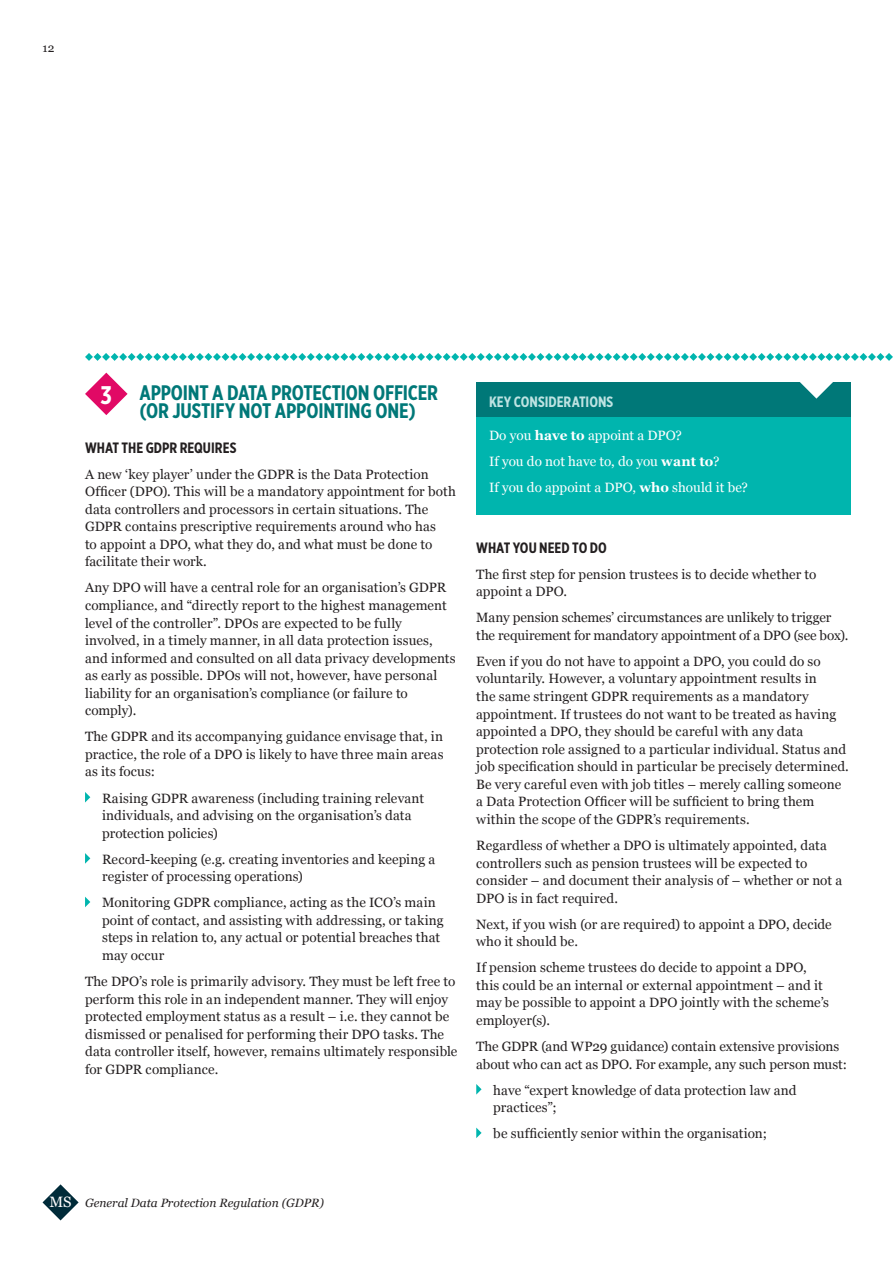
<style>
.page{position:relative;width:893px;height:1263px;background:#fff}
.page>*{position:absolute;margin:0;border:0;box-sizing:border-box;transform-origin:0 0}
.t1{font:700 21px/17.9px "Gotham X Narrow";letter-spacing:-.01em;color:#007878}
.t2{font:700 15px "Gotham X Narrow";color:#231f20}
.t3{font:700 15px "Gotham X Narrow";color:#bee3e2}
.t4{font:13.5px/17.5px "Georgia";letter-spacing:.005em;color:#231f20}
.t5{font:13.5px/26.1px "Georgia";color:#fff}
.t6{font:italic 12px "Georgia";color:#231f20}
.t7{font:12px "Georgia";color:#231f20}
.s1{font-size:25.5px;color:#fff}
.s2{font-weight:700}
.s3{font-style:normal;font-size:15px;color:#fff}
</style>
<div class="page">
<div style="left:476px;top:383px;width:374px;height:131px;background:#00b5ae"></div>
<div style="left:476px;top:383px;width:374px;height:34px;background:#007878"></div>
<svg style="left:85px;top:353px;width:808px;height:62px"></svg>
<svg style="left:85px;top:792px;width:5px;height:10px"></svg>
<svg style="left:85px;top:853px;width:5px;height:11px"></svg>
<svg style="left:85px;top:897px;width:5px;height:10px"></svg>
<svg style="left:476px;top:1084px;width:6px;height:10px"></svg>
<svg style="left:476px;top:1127px;width:6px;height:11px"></svg>
<svg style="left:43px;top:1184px;width:36px;height:36px"></svg>
<p class="t7" style="left:43px;top:41px;width:13px">12</p>
<h1 class="t1" style="left:140px;top:384px;width:300px;text-indent:-39px"><span class="s1">3</span> APPOINT A DATA PROTECTION OFFICER (OR JUSTIFY NOT APPOINTING ONE)</h1>
<p class="t2" style="left:85px;top:438px;width:153px">WHAT THE GDPR REQUIRES</p>
<p class="t4" style="left:85px;top:465px;width:372px">A new ‘key player’ under the GDPR is the Data Protection Officer (DPO). This will be a mandatory appointment for both data controllers and processors in certain situations. The GDPR contains prescriptive requirements around who has<br>to appoint a DPO, what they do, and what must be done to facilitate their work.</p>
<p class="t4" style="left:85px;top:579px;width:372px">Any DPO will have a central role for an organisation’s GDPR compliance, and “directly report to the highest management level of the controller”. DPOs are expected to be fully involved, in a timely manner, in all data protection issues, and informed and consulted on all data privacy developments as early as possible. DPOs will not, however, have personal liability for an organisation’s compliance (or failure to comply).</p>
<p class="t4" style="left:85px;top:728px;width:360px;text-align:justify">The GDPR and its accompanying guidance envisage that, in practice, the role of a DPO is likely to have three main areas as its focus:</p>
<p class="t4" style="left:102px;top:789px;width:324px">Raising GDPR awareness (including training relevant individuals, and advising on the organisation’s data protection policies)</p>
<p class="t4" style="left:102px;top:850px;width:335px">Record-keeping (e.g. creating inventories and keeping a register of processing operations)</p>
<p class="t4" style="left:102px;top:894px;width:343px">Monitoring GDPR compliance, acting as the ICO’s main point of contact, and assisting with addressing, or taking steps in relation to, any actual or potential breaches that may occur</p>
<p class="t4" style="left:85px;top:972px;width:374px">The DPO’s role is primarily advisory. They must be left free to perform this role in an independent manner. They will enjoy protected employment status as a result – i.e. they cannot be dismissed or penalised for performing their DPO tasks. The data controller itself, however, remains ultimately responsible for GDPR compliance.</p>
<p class="t3" style="left:489px;top:393px;width:126px">KEY CONSIDERATIONS</p>
<p class="t5" style="left:489px;top:422px;width:261px">Do you <span class="s2">have to</span> appoint a DPO?<br>If you do not have to, do you <span class="s2">want to</span>?<br>If you do appoint a DPO, <span class="s2">who</span> should it be?</p>
<p class="t2" style="left:476px;top:538px;width:132px">WHAT YOU NEED TO DO</p>
<p class="t4" style="left:476px;top:565px;width:342px">The first step for pension trustees is to decide whether to appoint a DPO.</p>
<p class="t4" style="left:476px;top:609px;width:374px">Many pension schemes’ circumstances are unlikely to trigger the requirement for mandatory appointment of a DPO (see box).</p>
<p class="t4" style="left:476px;top:652px;width:374px">Even if you do not have to appoint a DPO, you could do so voluntarily. However, a voluntary appointment results in<br>the same stringent GDPR requirements as a mandatory appointment. If trustees do not want to be treated as having appointed a DPO, they should be careful with any data protection role assigned to a particular individual. Status and job specification should in particular be precisely determined.<br>Be very careful even with job titles – merely calling someone a Data Protection Officer will be sufficient to bring them within the scope of the GDPR’s requirements.</p>
<p class="t4" style="left:476px;top:836px;width:367px">Regardless of whether a DPO is ultimately appointed, data controllers such as pension trustees will be expected to consider – and document their analysis of – whether or not a DPO is in fact required.</p>
<p class="t4" style="left:476px;top:915px;width:357px">Next, if you wish (or are required) to appoint a DPO, decide who it should be.</p>
<p class="t4" style="left:476px;top:959px;width:354px">If pension scheme trustees do decide to appoint a DPO, this could be an internal or external appointment – and it may be possible to appoint a DPO jointly with the scheme’s employer(s).</p>
<p class="t4" style="left:476px;top:1037px;width:372px">The GDPR (and WP29 guidance) contain extensive provisions about who can act as DPO. For example, any such person must:</p>
<p class="t4" style="left:493px;top:1081px;width:305px">have “expert knowledge of data protection law and practices”;</p>
<p class="t4" style="left:493px;top:1125px;width:275px">be sufficiently senior within the organisation;</p>
<p class="t6" style="left:49px;top:1196px;width:276px"><span class="s3">MS</span> General Data Protection Regulation (GDPR)</p>
</div>
